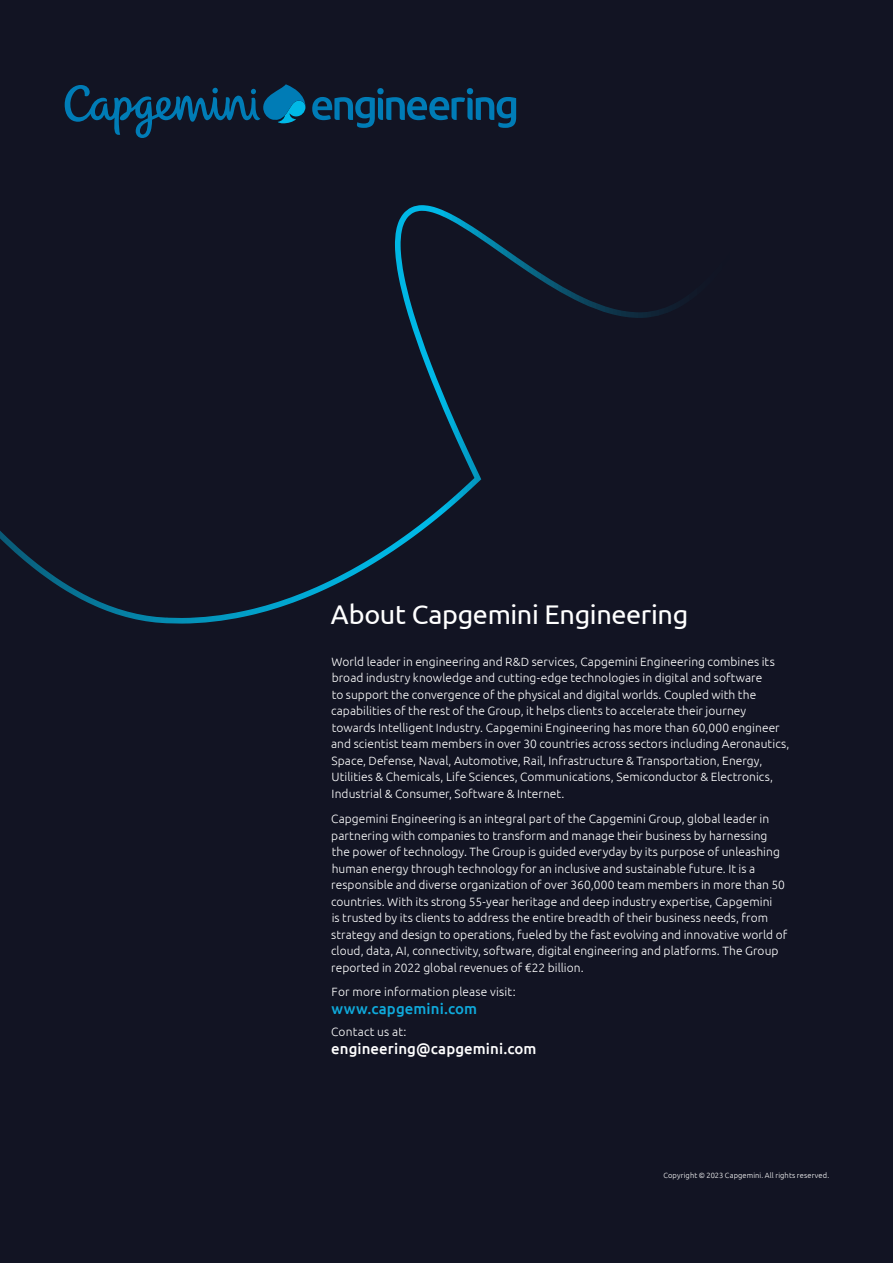
<style>
.page{position:relative;width:893px;height:1263px;background:#121423}
.page>*{position:absolute;margin:0;border:0;box-sizing:border-box;transform-origin:0 0}
.boilerplate-title{font:27px "Ubuntu";letter-spacing:-.015em;color:#fff}
.t1{font:500 15px "Ubuntu";letter-spacing:.005em;color:#fff}
.t2{font:500 15px "Ubuntu";letter-spacing:.005em;color:#0faadc}
.boilerplate-text{font:300 12px/16.5px "Ubuntu";letter-spacing:.005em;color:#fff}
.copyright{font:300 7.5px "Ubuntu";letter-spacing:.015em;color:#fff}
</style>
<div class="page">
<svg style="left:0;top:205px;width:676px;height:419px"></svg>
<svg style="left:65px;top:84px;width:240px;height:54px"></svg>
<svg style="left:312px;top:88px;width:204px;height:40px"></svg>
<p class="boilerplate-title" style="left:331px;top:598px;width:359px">About Capgemini Engineering</p>
<p class="boilerplate-text" style="left:331px;top:653px;width:460px">World leader in engineering and R&amp;D services, Capgemini Engineering combines its broad industry knowledge and cutting-edge technologies in digital and software<br>to support the convergence of the physical and digital worlds. Coupled with the capabilities of the rest of the Group, it helps clients to accelerate their journey towards Intelligent Industry. Capgemini Engineering has more than 60,000 engineer and scientist team members in over 30 countries across sectors including Aeronautics, Space, Defense, Naval, Automotive, Rail, Infrastructure &amp; Transportation, Energy, Utilities &amp; Chemicals, Life Sciences, Communications, Semiconductor &amp; Electronics, Industrial &amp; Consumer, Software &amp; Internet.</p>
<p class="boilerplate-text" style="left:331px;top:810px;width:458px">Capgemini Engineering is an integral part of the Capgemini Group, global leader in partnering with companies to transform and manage their business by harnessing the power of technology. The Group is guided everyday by its purpose of unleashing human energy through technology for an inclusive and sustainable future. It is a responsible and diverse organization of over 360,000 team members in more than 50 countries. With its strong 55-year heritage and deep industry expertise, Capgemini<br>is trusted by its clients to address the entire breadth of their business needs, from strategy and design to operations, fueled by the fast evolving and innovative world of cloud, data, AI, connectivity, software, digital engineering and platforms. The Group reported in 2022 global revenues of €22 billion.</p>
<p class="boilerplate-text" style="left:332px;top:983px;width:185px">For more information please visit:</p>
<p class="t2" style="left:331px;top:999px;width:147px">www.capgemini.com</p>
<p class="boilerplate-text" style="left:331px;top:1023px;width:77px">Contact us at:</p>
<p class="t1" style="left:331px;top:1039px;width:207px">engineering@capgemini.com</p>
<p class="copyright" style="left:663px;top:1171px;width:167px">Copyright © 2023 Capgemini. All rights reserved.</p>
</div>
